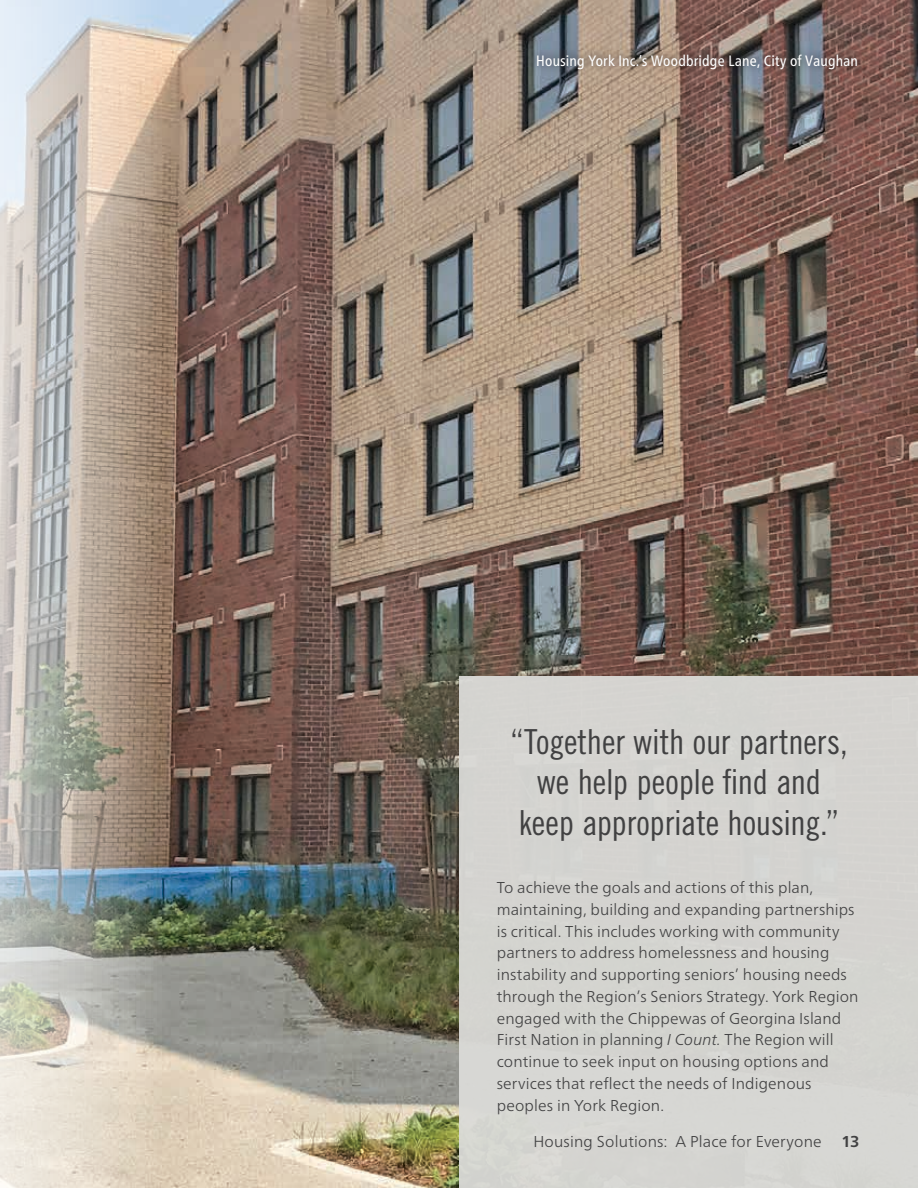
<style>
.page{position:relative;width:918px;height:1188px;background:#fff}
.page>*{position:absolute;margin:0;border:0;box-sizing:border-box;transform-origin:0 0}
.t1{font:34.5px/40.5px "Trade Gothic LT Pro Cn 18";letter-spacing:-.01em;color:#414142;text-align:center}
.t2{font:300 15.75px/21.8px "Frutiger Neue LT Pro";letter-spacing:.005em;color:#414142}
.t3{font:condensed 15px "Frutiger Neue LT Pro";letter-spacing:.015em;color:#fff}
.s1{font-style:italic}
.s2{font-weight:700}
</style>
<div class="page">
<img style="left:0;top:0;width:918px;height:1188px">
<div style="left:459px;top:676px;width:459px;height:512px;background:#d4d4d0"></div>
<div style="left:528px;top:45px;width:338px;height:33px;background:#231f20;opacity:.75"></div>
<p class="t3" style="left:536px;top:51px;width:323px">Housing York Inc.’s Woodbridge Lane, City of Vaughan</p>
<p class="t1" style="left:510px;top:721px;width:339px">“Together with our partners, we help people find and keep appropriate housing.”</p>
<p class="t2" style="left:497px;top:877px;width:363px">To achieve the goals and actions of this plan, maintaining, building and expanding partnerships is critical. This includes working with community partners to address homelessness and housing instability and supporting seniors’ housing needs through the Region’s Seniors Strategy. York Region engaged with the Chippewas of Georgina Island First Nation in planning <span class="s1">I Count.</span> The Region will continue to seek input on housing options and services that reflect the needs of Indigenous peoples in York Region.</p>
<p class="t2" style="left:533px;top:1131px;width:328px">Housing Solutions: A Place for Everyone <span class="s2">13</span></p>
</div>
